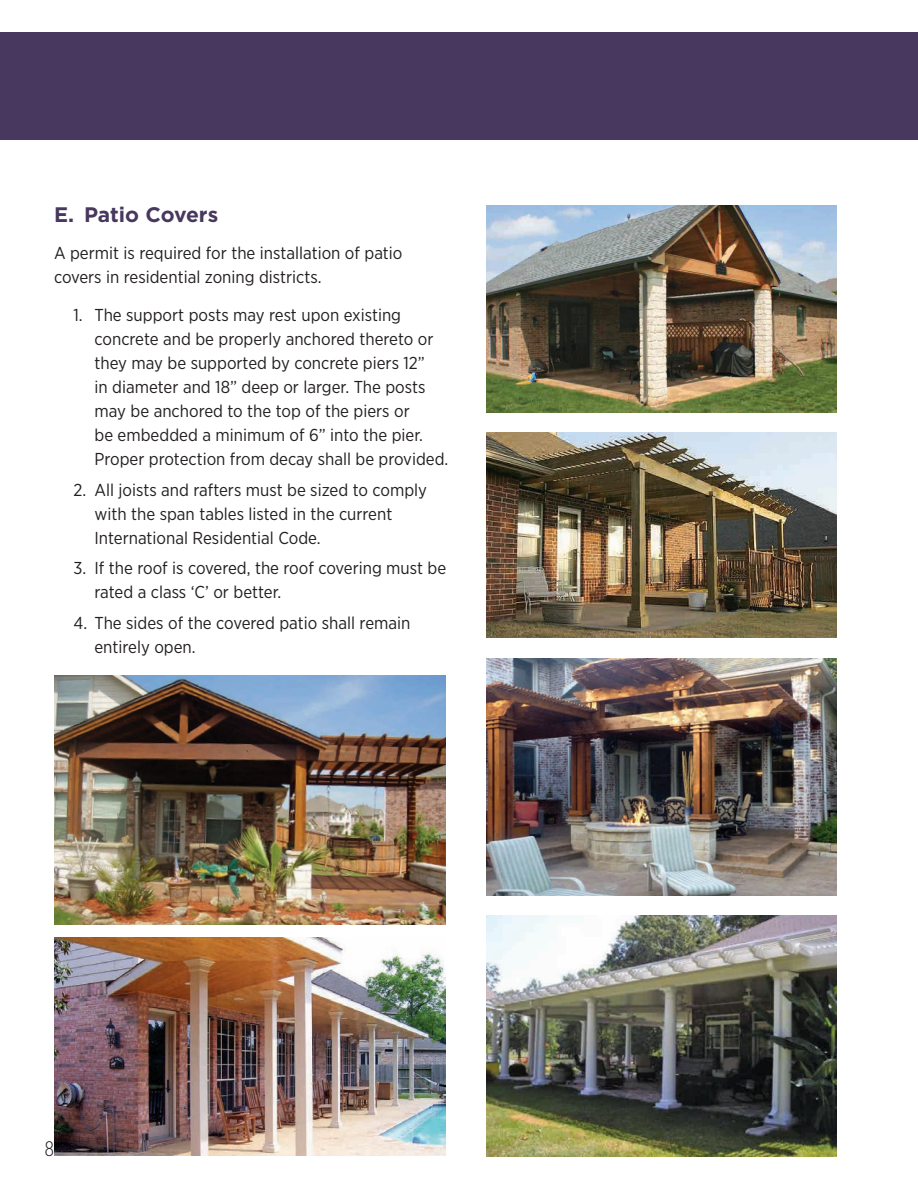
<style>
.page{position:relative;width:918px;height:1188px;background:#fff}
.page>*{position:absolute;margin:0;border:0;box-sizing:border-box;transform-origin:0 0}
.t1{font:700 21px "Gotham";letter-spacing:-.005em;color:#48375e}
.t2{font:300 21px "Gotham X Narrow";color:#231f20}
.Text{font:17.25px/24px "Gotham Narrow";color:#231f20}
</style>
<div class="page">
<div style="left:0;top:32px;width:918px;height:108px;background:#48375e"></div>
<img style="left:486px;top:916px;width:351px;height:240px">
<img style="left:486px;top:205px;width:351px;height:208px">
<img style="left:486px;top:433px;width:351px;height:205px">
<img style="left:486px;top:658px;width:351px;height:238px">
<img style="left:54px;top:675px;width:392px;height:249px">
<img style="left:54px;top:937px;width:392px;height:219px">
<p class="t1" style="left:54px;top:201px;width:166px">E. Patio Covers</p>
<p class="Text" style="left:54px;top:241px;width:350px">A permit is required for the installation of patio covers in residential zoning districts.</p>
<p class="Text" style="left:94px;top:303px;width:355px;text-indent:-21px">1. The support posts may rest upon existing concrete and be properly anchored thereto or they may be supported by concrete piers 12”<br>in diameter and 18” deep or larger. The posts may be anchored to the top of the piers or<br>be embedded a minimum of 6” into the pier.<br>Proper protection from decay shall be provided.</p>
<p class="Text" style="left:94px;top:477px;width:334px;text-indent:-21px">2. All joists and rafters must be sized to comply with the span tables listed in the current<br>International Residential Code.</p>
<p class="Text" style="left:94px;top:556px;width:353px;text-indent:-21px">3. If the roof is covered, the roof covering must be rated a class ‘C’ or better.</p>
<p class="Text" style="left:94px;top:611px;width:317px;text-indent:-21px">4. The sides of the covered patio shall remain entirely open.</p>
<p class="t2" style="left:45px;top:1136px;width:11px">8</p>
</div>
